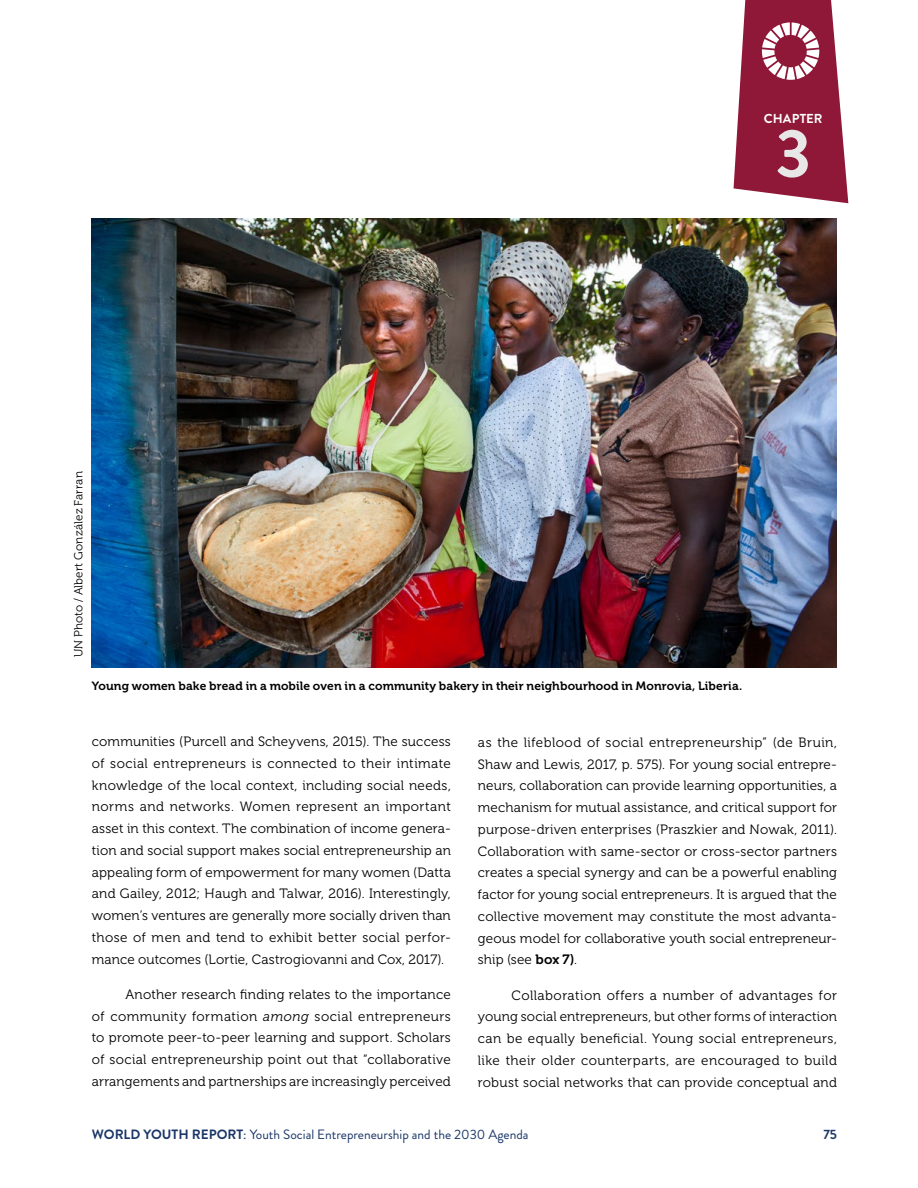
<style>
.page{position:relative;width:918px;height:1188px;background:#fff}
.page>*{position:absolute;margin:0;border:0;box-sizing:border-box;transform-origin:0 0}
.t1{font:700 68.4px "Brandon Grotesque";color:#e7e7e7}
.t2{font:13.5px/21.8px "Museo 300";letter-spacing:.01em;color:#000;text-align:justify}
.t3{font:13.5px "Brandon Grotesque";color:#1b3668}
.t4{font:700 13.5px "Brandon Grotesque";color:#1b3668}
.t5{font:700 13.05px "Brandon Grotesque";letter-spacing:.01em;color:#fff}
.t6{font:12px "Museo 700";letter-spacing:.01em;color:#000}
.t7{font:11.7px "Museo 300";letter-spacing:.01em;color:#000}
.s1{font-style:italic}
.s2{font-family:"Museo 700"}
.s3{font-weight:700}
</style>
<div class="page">
<svg style="left:734px;top:0;width:114px;height:203px"></svg>
<img style="left:92px;top:219px;width:745px;height:448px">
<p class="t5" style="left:764px;top:109px;width:60px">CHAPTER</p>
<h1 class="t1" style="left:775px;top:106px;width:37px">3</h1>
<p class="t7" style="left:72px;top:657px;width:188px;rotate:-90deg">UN Photo / Albert González Farran</p>
<p class="t6" style="left:92px;top:679px;width:652px">Young women bake bread in a mobile oven in a community bakery in their neighbourhood in Monrovia, Liberia.</p>
<p class="t2" style="left:92px;top:731px;width:361px">communities (Purcell and Scheyvens, 2015). The success of social entrepreneurs is connected to their intimate knowledge of the local context, including social needs, norms and networks. Women represent an important asset in this context. The combination of income genera&shy;tion and social support makes social entrepreneurship an appealing form of empowerment for many women (Datta and Gailey, 2012; Haugh and Talwar, 2016). Interestingly, women’s ventures are generally more socially driven than those of men and tend to exhibit better social perfor&shy;mance outcomes (Lortie, Castrogiovanni and Cox, 2017).</p>
<p class="t2" style="left:92px;top:984px;width:361px;text-indent:34px">Another research finding relates to the importance of community formation <span class="s1">among</span> social entrepreneurs to promote peer-to-peer learning and support. Scholars of social entrepreneurship point out that “collaborative arrangements and partnerships are increasingly perceived</p>
<p class="t2" style="left:478px;top:732px;width:361px">as the lifeblood of social entrepreneurship” (de Bruin, Shaw and Lewis, 2017, p. 575). For young social entrepre&shy;neurs, collaboration can provide learning opportunities, a mechanism for mutual assistance, and critical support for purpose-driven enterprises (Praszkier and Nowak, 2011).<br>Collaboration with same-sector or cross-sector partners creates a special synergy and can be a powerful enabling factor for young social entrepreneurs. It is argued that the collective movement may constitute the most advanta&shy;geous model for collaborative youth social entrepreneur&shy;ship (see <span class="s2">box 7)</span>.</p>
<p class="t2" style="left:478px;top:984px;width:361px;text-indent:34px">Collaboration offers a number of advantages for young social entrepreneurs, but other forms of interaction can be equally beneficial. Young social entrepreneurs, like their older counterparts, are encouraged to build robust social networks that can provide conceptual and</p>
<p class="t3" style="left:92px;top:1125px;width:438px"><span class="s3">WORLD YOUTH REPORT</span>: Youth Social Entrepreneurship and the 2030 Agenda</p>
<p class="t4" style="left:823px;top:1124px;width:15px">75</p>
</div>
